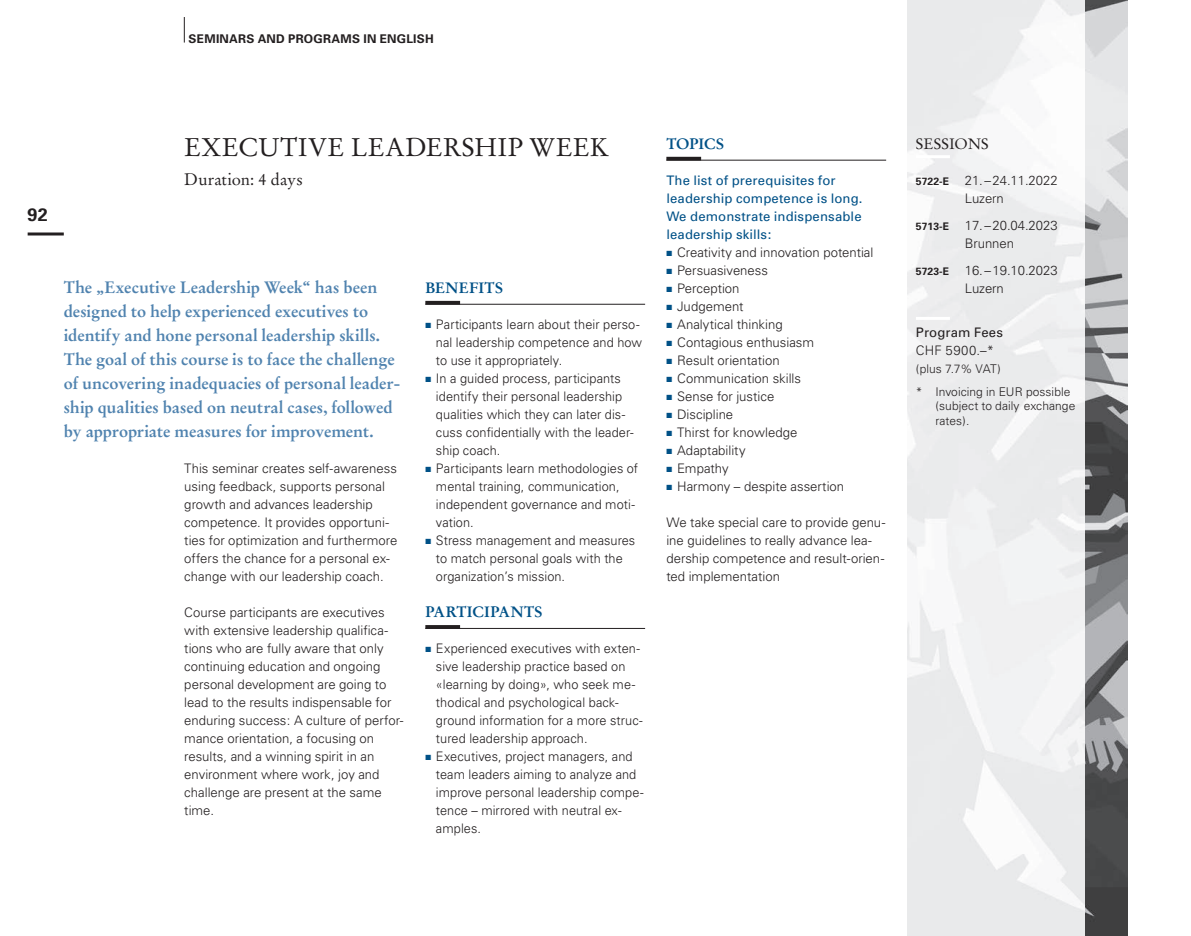
<style>
.page{position:relative;width:1191px;height:936px;background:#fff}
.page>*{position:absolute;margin:0;border:0;box-sizing:border-box;transform-origin:0 0}
.t1{font:25.5px "Stempel Garamond";letter-spacing:.01em;color:#231f20}
.t2{font:700 18px "Univers";color:#231f20}
.t3{font:700 16.5px/24px "Stempel Garamond";letter-spacing:-.005em;color:#5083af}
.t4{font:16.5px "Stempel Garamond";letter-spacing:.005em;color:#231f20}
.t5{font:700 15px "Stempel Garamond";letter-spacing:.005em;color:#005187}
.t6{font:15px "Stempel Garamond";color:#231f20}
.t7{font:300 13.2px/18px "Univers";letter-spacing:.005em;color:#231f20}
.t8{font:13.2px/18px "Univers";letter-spacing:.01em;color:#005187}
.t9{font:13.2px "Univers";letter-spacing:.01em;color:#231f20}
.t10{font:300 12px/23.2px "Univers";letter-spacing:.005em;color:#231f20}
.t11{font:700 12px "Univers";letter-spacing:.02em;color:#231f20}
.s1{color:#005187}
.s2{font-weight:700;font-size:10.5px}
</style>
<div class="page">
<img style="left:907px;top:0;width:220px;height:935px">
<svg style="left:184px;top:17px;width:1px;height:26px"></svg>
<hr style="left:28px;top:232px;width:36px;height:3px;background:#231f20">
<img style="left:907px;top:727px;width:177px;height:208px">
<hr style="left:916px;top:155px;width:34px;height:3px;background:#fff">
<hr style="left:916px;top:317px;width:34px;height:3px;background:#fff">
<hr style="left:425px;top:304px;width:220px;height:1px;background:#231f20">
<hr style="left:425px;top:301px;width:35px;height:3px;background:#231f20">
<hr style="left:425px;top:628px;width:220px;height:1px;background:#231f20">
<hr style="left:425px;top:625px;width:35px;height:3px;background:#231f20">
<hr style="left:666px;top:160px;width:220px;height:1px;background:#231f20">
<hr style="left:666px;top:157px;width:35px;height:3px;background:#231f20">
<p class="t11" style="left:189px;top:31px;width:247px">SEMINARS AND PROGRAMS IN ENGLISH</p>
<h2 class="t2" style="left:28px;top:204px;width:22px">92</h2>
<h1 class="t1" style="left:184px;top:132px;width:426px">EXECUTIVE LEADERSHIP WEEK</h1>
<p class="t4" style="left:184px;top:169px;width:120px">Duration: 4 days</p>
<p class="t3" style="left:64px;top:275px;width:338px">The „Executive Leadership Week“ has been designed to help experienced executives to identify and hone personal leadership skills.<br>The goal of this course is to face the challenge of uncovering inadequacies of personal leader&shy;ship qualities based on neutral cases, followed by appropriate measures for improvement.</p>
<p class="t5" style="left:425px;top:278px;width:79px">BENEFITS</p>
<p class="t7" style="left:436px;top:315px;width:208px;text-indent:-11px"><span class="s1">■</span> Participants learn about their perso&shy;nal leadership competence and how to use it appropriately.</p>
<p class="t7" style="left:436px;top:369px;width:199px;text-indent:-11px"><span class="s1">■</span> In a guided process, participants identify their personal leadership qualities which they can later dis&shy;cuss confidentially with the leader&shy;ship coach.</p>
<p class="t7" style="left:436px;top:459px;width:204px;text-indent:-11px"><span class="s1">■</span> Participants learn methodologies of mental training, communication, independent governance and moti&shy;vation.</p>
<p class="t7" style="left:436px;top:531px;width:201px;text-indent:-11px"><span class="s1">■</span> Stress management and measures to match personal goals with the organization’s mission.</p>
<p class="t5" style="left:425px;top:602px;width:119px">PARTICIPANTS</p>
<p class="t7" style="left:436px;top:639px;width:208px;text-indent:-11px"><span class="s1">■</span> Experienced executives with exten&shy;sive leadership practice based on «learning by doing», who seek me&shy;thodical and psychological back&shy;ground information for a more struc&shy;tured leadership approach.</p>
<p class="t7" style="left:436px;top:747px;width:209px;text-indent:-11px"><span class="s1">■</span> Executives, project managers, and team leaders aiming to analyze and improve personal leadership compe&shy;tence – mirrored with neutral ex&shy;amples.</p>
<p class="t7" style="left:184px;top:459px;width:215px">This seminar creates self-awareness using feedback, supports personal growth and advances leadership competence. It provides opportuni&shy;ties for optimization and furthermore offers the chance for a personal ex&shy;change with our leadership coach.</p>
<p class="t7" style="left:184px;top:603px;width:221px">Course participants are executives with extensive leadership qualifica&shy;tions who are fully aware that only continuing education and ongoing personal development are going to lead to the results indispensable for enduring success: A culture of perfor&shy;mance orientation, a focusing on results, and a winning spirit in an environment where work, joy and challenge are present at the same time.</p>
<p class="t5" style="left:666px;top:134px;width:59px">TOPICS</p>
<p class="t8" style="left:666px;top:171px;width:198px">The list of prerequisites for leader ship competence is long.<br>We demonstrate indispensable leadership skills:</p>
<p class="t7" style="left:666px;top:243px;width:208px"><span class="s1">■</span> Creativity and innovation potential</p>
<p class="t7" style="left:666px;top:261px;width:103px"><span class="s1">■</span> Persuasiveness</p>
<p class="t7" style="left:666px;top:279px;width:75px"><span class="s1">■</span> Perception</p>
<p class="t7" style="left:666px;top:297px;width:79px"><span class="s1">■</span> Judgement</p>
<p class="t7" style="left:666px;top:315px;width:118px"><span class="s1">■</span> Analytical thinking</p>
<p class="t7" style="left:666px;top:333px;width:149px"><span class="s1">■</span> Contagious enthusiasm</p>
<p class="t7" style="left:666px;top:351px;width:115px"><span class="s1">■</span> Result orientation</p>
<p class="t7" style="left:666px;top:369px;width:136px"><span class="s1">■</span> Communication skills</p>
<p class="t7" style="left:666px;top:387px;width:109px"><span class="s1">■</span> Sense for justice</p>
<p class="t7" style="left:666px;top:405px;width:68px"><span class="s1">■</span> Discipline</p>
<p class="t7" style="left:666px;top:423px;width:133px"><span class="s1">■</span> Thirst for knowledge</p>
<p class="t7" style="left:666px;top:441px;width:81px"><span class="s1">■</span> Adaptability</p>
<p class="t7" style="left:666px;top:459px;width:64px"><span class="s1">■</span> Empathy</p>
<p class="t7" style="left:666px;top:477px;width:179px"><span class="s1">■</span> Harmony – despite assertion</p>
<p class="t7" style="left:666px;top:513px;width:220px">We take special care to provide genu&shy;ine guidelines to really advance lea&shy;dership competence and result-orien&shy;ted implementation</p>
<p class="t6" style="left:916px;top:135px;width:74px">SESSIONS</p>
<p class="t7" style="left:916px;top:171px;width:143px;text-align:center"><span class="s2">5722-E</span> 21. – 24.11.2022<br>Luzern</p>
<p class="t7" style="left:916px;top:216px;width:143px;text-align:center"><span class="s2">5713-E</span> 17. – 20.04.2023<br>Brunnen</p>
<p class="t7" style="left:916px;top:261px;width:143px;text-align:center"><span class="s2">5723-E</span> 16. – 19.10.2023<br>Luzern</p>
<p class="t9" style="left:916px;top:324px;width:89px">Program Fees</p>
<p class="t7" style="left:916px;top:341px;width:80px">CHF 5900.–*</p>
<p class="t10" style="left:916px;top:357px;width:156px">(plus 7.7% VAT)<br>* Invoicing in EUR possible</p>
<p class="t10" style="left:935px;top:399px;width:141px;line-height:14.2px">(subject to daily exchange rates).</p>
</div>
